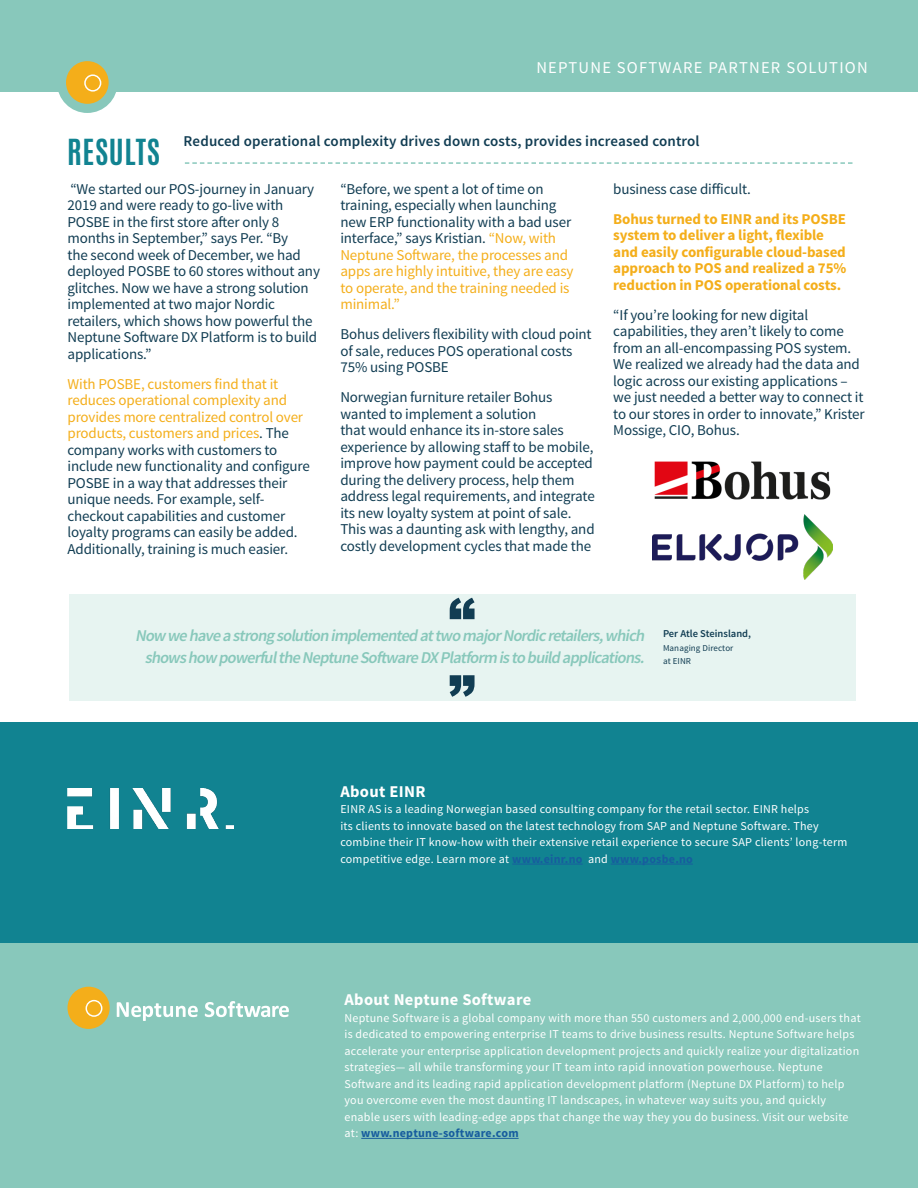
<style>
.page{position:relative;width:918px;height:1188px;background:#fff}
.page>*{position:absolute;margin:0;border:0;box-sizing:border-box;transform-origin:0 0}
.t1{font:700 30px "Antonio";letter-spacing:.02em;color:#118391}
.heading{font:italic 600 16.5px/22.5px "Source Sans Pro";color:#88c8bb;text-align:center}
.t2{font:16.5px "Source Sans Pro";letter-spacing:.075em;color:#fff}
.t3{font:700 16.5px "Source Sans Pro";letter-spacing:.02em;color:#fff}
.heading-2{font:15px/16.5px "Source Sans Pro";letter-spacing:-.01em;color:#113d53}
.heading-3{font:15px/16.5px "Source Sans Pro";letter-spacing:-.01em;color:#f4ae1a}
.heading-4{font:700 15px/16.5px "Source Sans Pro";letter-spacing:-.01em;color:#f4ae1a}
.heading-5{font:600 15px "Source Sans Pro";letter-spacing:.01em;color:#113d53}
.t4{font:12px/16.5px "Source Sans Pro";letter-spacing:.02em;color:#fff}
.heading-6{font:600 10.5px "Source Sans Pro";color:#113d53}
.heading-7{font:9px "Source Sans Pro";letter-spacing:.01em;color:#113d53}
.s1{color:#f4ae1a}
.s2{color:#113d53}
.s3{font-weight:700;color:#175d9e}
</style>
<div class="page">
<div style="left:69px;top:594px;width:786px;height:107px;background:#e7f4f1"></div>
<svg style="left:450px;top:598px;width:25px;height:21px"></svg>
<svg style="left:450px;top:675px;width:25px;height:22px"></svg>
<div style="left:0;top:943px;width:918px;height:245px;background:#88c8bb"></div>
<div style="left:0;top:723px;width:918px;height:220px;background:#118391"></div>
<hr style="left:361px;top:1138px;width:158px;height:1px;background:#175d9e">
<hr style="left:512px;top:864px;width:71px;height:1px;background:#175d9e">
<hr style="left:611px;top:864px;width:82px;height:1px;background:#175d9e">
<div style="left:57px;top:52px;width:61px;height:61px;background:#88c8bb;border-radius:50%"></div>
<div style="left:0;top:0;width:918px;height:92px;background:#88c8bb"></div>
<svg style="left:66px;top:61px;width:43px;height:43px"></svg>
<div style="left:86px;top:76px;width:14px;height:14px;background:#f4ae1a;border-radius:50%"></div>
<svg style="left:117px;top:1002px;width:81px;height:19px"></svg>
<svg style="left:205px;top:1001px;width:84px;height:16px"></svg>
<svg style="left:67px;top:987px;width:43px;height:42px"></svg>
<div style="left:87px;top:1001px;width:14px;height:14px;background:#f4ae1a;border-radius:50%"></div>
<svg style="left:185px;top:162px;width:668px;height:2px"></svg>
<img style="left:68px;top:789px;width:165px;height:40px">
<img style="left:654px;top:461px;width:177px;height:39px">
<img style="left:653px;top:515px;width:179px;height:65px">
<p class="t2" style="left:536px;top:58px;width:333px">NEPTUNE SOFTWARE PARTNER SOLUTION</p>
<p class="t1" style="left:67px;top:129px;width:95px">RESULTS</p>
<p class="heading-5" style="left:184px;top:132px;width:517px">Reduced operational complexity drives down costs, provides increased control</p>
<p class="heading-2" style="left:68px;top:181px;width:254px">“We started our POS-journey in January 2019 and were ready to go-live with POSBE in the first store after only 8 months in September,” says Per. “By<br>the second week of December, we had deployed POSBE to 60 stores without any glitches. Now we have a strong solution implemented at two major Nordic retailers, which shows how powerful the Neptune Software DX Platform is to build applications.”</p>
<p class="heading-2" style="left:68px;top:376px;width:244px"><span class="s1">With POSBE, customers find that it reduces operational complexity and provides more centralized control over products, customers and prices</span>. The company works with customers to include new functionality and configure POSBE in a way that addresses their unique needs. For example, self&shy;checkout capabilities and customer loyalty programs can easily be added.<br>Additionally, training is much easier.</p>
<p class="heading-3" style="left:340px;top:181px;width:235px"><span class="s2">“Before, we spent a lot of time on training, especially when launching new ERP functionality with a bad user interface,” says Kristian.</span> “Now, with Neptune Software, the processes and apps are highly intuitive, they are easy to operate, and the training needed is minimal.”</p>
<p class="heading-2" style="left:340px;top:326px;width:253px">Bohus delivers flexibility with cloud point of sale, reduces POS operational costs<br>75% using POSBE</p>
<p class="heading-2" style="left:340px;top:389px;width:256px">Norwegian furniture retailer Bohus wanted to implement a solution<br>that would enhance its in-store sales experience by allowing staff to be mobile, improve how payment could be accepted during the delivery process, help them address legal requirements, and integrate its new loyalty system at point of sale.<br>This was a daunting ask with lengthy, and costly development cycles that made the</p>
<p class="heading-2" style="left:613px;top:181px;width:139px">business case difficult.</p>
<p class="heading-4" style="left:613px;top:211px;width:235px">Bohus turned to EINR and its POSBE system to deliver a light, flexible and easily configurable cloud-based approach to POS and realized a 75% reduction in POS operational costs.</p>
<p class="heading-2" style="left:613px;top:307px;width:253px">“If you’re looking for new digital capabilities, they aren’t likely to come from an all-encompassing POS system.<br>We realized we already had the data and logic across our existing applications – we just needed a better way to connect it to our stores in order to innovate,” Krister Mossige, CIO, Bohus.</p>
<p class="heading" style="left:135px;top:625px;width:515px">Now wehaveastrongsolutionimplementedattwomajorNordicretailers,which showshow powerfultheNeptuneSoftwareDXPlatform istobuildapplications.</p>
<p class="heading-6" style="left:663px;top:627px;width:90px">Per Atle Steinsland,</p>
<p class="heading-7" style="left:663px;top:642px;width:72px">Managing Director</p>
<p class="heading-7" style="left:663px;top:656px;width:30px">at EINR</p>
<p class="t3" style="left:340px;top:781px;width:87px">About EINR</p>
<p class="t4" style="left:340px;top:801px;width:509px">EINR AS is a leading Norwegian based consulting company for the retail sector. EINR helps<br>its clients to innovate based on the latest technology from SAP and Neptune Software. They combine their IT know-how with their extensive retail experience to secure SAP clients’ long-term competitive edge. Learn more at <span class="s3">www.einr.no</span> and <span class="s3">www.posbe.no</span></p>
<p class="t3" style="left:345px;top:989px;width:188px">About Neptune Software</p>
<p class="t4" style="left:345px;top:1010px;width:518px">Neptune Software is a global company with more than 550 customers and 2,000,000 end-users that is dedicated to empowering enterprise IT teams to drive business results. Neptune Software helps accelerate your enterprise application development projects and quickly realize your digitalization strategies— all while transforming your IT team into rapid innovation powerhouse. Neptune Software and its leading rapid application development platform (Neptune DX Platform) to help you overcome even the most daunting IT landscapes, in whatever way suits you, and quickly enable users with leading-edge apps that change the way they you do business. Visit our website at: <span class="s3">www.neptune-software.com</span></p>
</div>
